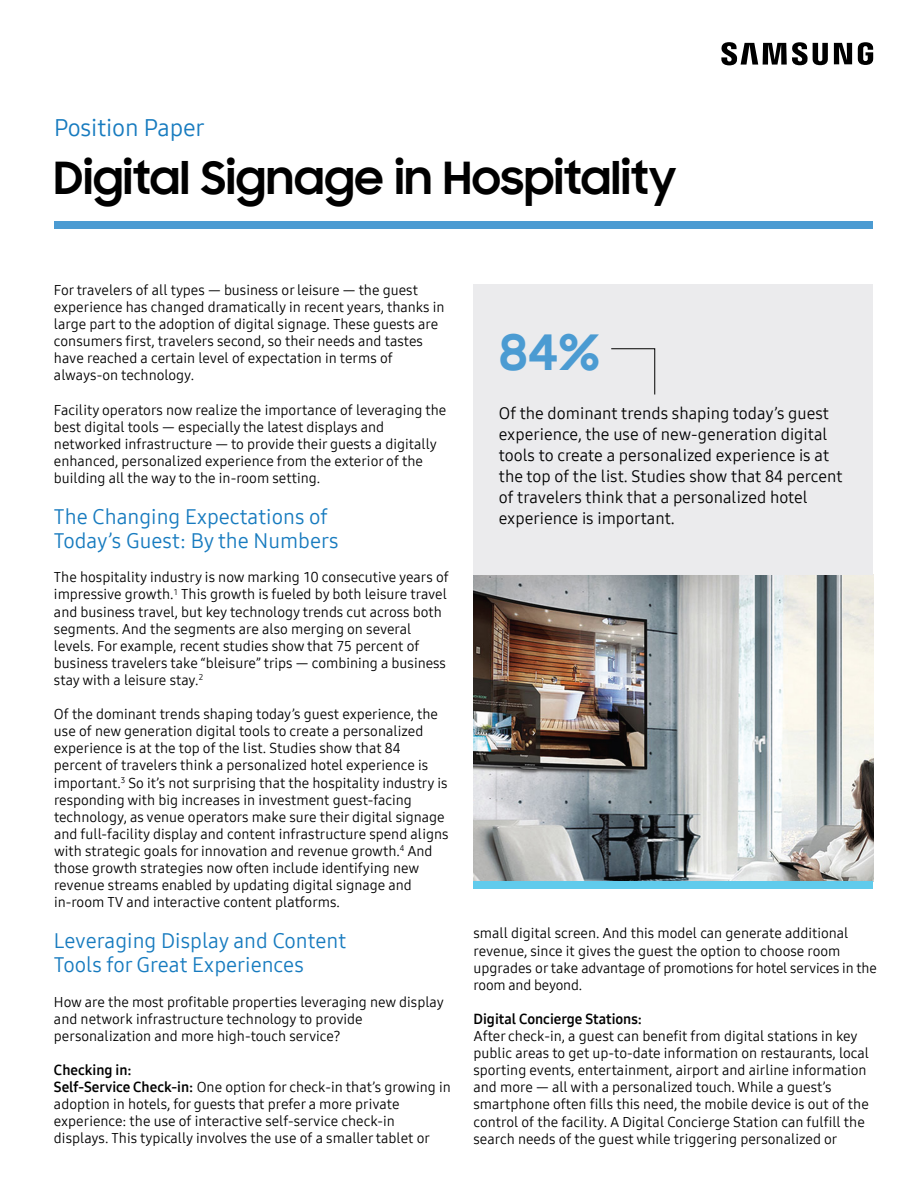
<style>
.page{position:relative;width:918px;height:1188px;background:#fff}
.page>*{position:absolute;margin:0;border:0;box-sizing:border-box;transform-origin:0 0}
.t1{font:700 49.5px "Samsung Sharp Sans";color:#4b9bd2}
.t2{font:700 45px "Samsung Sharp Sans";color:#000}
.t3{font:24px "Samsung One UI Latin 400";letter-spacing:-.005em;color:#177bbf}
.t4{font:21px/24px "Samsung One UI Latin 400";color:#177bbf}
.t5{font:16.5px/21px "Samsung One UI Latin 400";color:#000}
.t6{font:14.25px/17.1px "Samsung One UI Latin 400";color:#000}
.t7{font:14.25px "Samsung One UI Latin 700";color:#000}
.s1{font-family:"Samsung One UI Latin 700"}
</style>
<div class="page">
<img style="left:473px;top:574px;width:400px;height:308px">
<div style="left:473px;top:882px;width:400px;height:7px;background:#60cbec"></div>
<div style="left:473px;top:284px;width:400px;height:290px;background:#ebebed"></div>
<svg style="left:721px;top:42px;width:152px;height:23px"></svg>
<div style="left:54px;top:222px;width:819px;height:7px;background:#4b9bd2"></div>
<svg style="left:611px;top:348px;width:45px;height:47px"></svg>
<h3 class="t3" style="left:54px;top:112px;width:152px">Position Paper</h3>
<h2 class="t2" style="left:54px;top:144px;width:624px">Digital Signage in Hospitality</h2>
<p class="t6" style="left:54px;top:281px;width:392px">For travelers of all types — business or leisure — the guest experience has changed dramatically in recent years, thanks in large part to the adoption of digital signage. These guests are consumers first, travelers second, so their needs and tastes have reached a certain level of expectation in terms of always-on technology.</p>
<p class="t6" style="left:54px;top:401px;width:394px">Facility operators now realize the importance of leveraging the best digital tools — especially the latest displays and networked infrastructure — to provide their guests a digitally enhanced, personalized experience from the exterior of the building all the way to the in-room setting.</p>
<h3 class="t4" style="left:54px;top:505px;width:286px">The Changing Expectations of<br>Today’s Guest: By the Numbers</h3>
<p class="t6" style="left:54px;top:569px;width:396px">The hospitality industry is now marking 10 consecutive years of impressive growth.<sup>1</sup> This growth is fueled by both leisure travel and business travel, but key technology trends cut across both segments. And the segments are also merging on several levels. For example, recent studies show that 75 percent of business travelers take “bleisure” trips — combining a business stay with a leisure stay.<sup>2</sup></p>
<p class="t6" style="left:54px;top:705px;width:396px">Of the dominant trends shaping today’s guest experience, the use of new generation digital tools to create a personalized experience is at the top of the list. Studies show that 84 percent of travelers think a personalized hotel experience is important.<sup>3</sup> So it’s not surprising that the hospitality industry is responding with big increases in investment guest-facing technology, as venue operators make sure their digital signage and full-facility display and content infrastructure spend aligns with strategic goals for innovation and revenue growth.<sup>4</sup> And those growth strategies now often include identifying new revenue streams enabled by updating digital signage and in-room TV and interactive content platforms.</p>
<h3 class="t4" style="left:54px;top:929px;width:294px">Leveraging Display and Content<br>Tools for Great Experiences</h3>
<p class="t6" style="left:54px;top:993px;width:391px">How are the most profitable properties leveraging new display and network infrastructure technology to provide personalization and more high-touch service?</p>
<p class="t7" style="left:54px;top:1060px;width:79px">Checking in:</p>
<p class="t6" style="left:54px;top:1078px;width:398px"><span class="s1">Self-Service Check-in:</span> One option for check-in that’s growing in adoption in hotels, for guests that prefer a more private experience: the use of interactive self-service check-in displays. This typically involves the use of a smaller tablet or</p>
<h1 class="t1" style="left:499px;top:315px;width:102px">84%</h1>
<p class="t5" style="left:499px;top:403px;width:345px">Of the dominant trends shaping today’s guest experience, the use of new-generation digital tools to create a personalized experience is at the top of the list. Studies show that 84 percent of travelers think that a personalized hotel experience is important.</p>
<p class="t6" style="left:473px;top:925px;width:405px">small digital screen. And this model can generate additional revenue, since it gives the guest the option to choose room upgrades or take advantage of promotions for hotel services in the room and beyond.</p>
<p class="t7" style="left:474px;top:1009px;width:170px">Digital Concierge Stations:</p>
<p class="t6" style="left:474px;top:1027px;width:397px">After check-in, a guest can benefit from digital stations in key public areas to get up-to-date information on restaurants, local sporting events, entertainment, airport and airline information and more — all with a personalized touch. While a guest’s smartphone often fills this need, the mobile device is out of the control of the facility. A Digital Concierge Station can fulfill the search needs of the guest while triggering personalized or</p>
</div>
